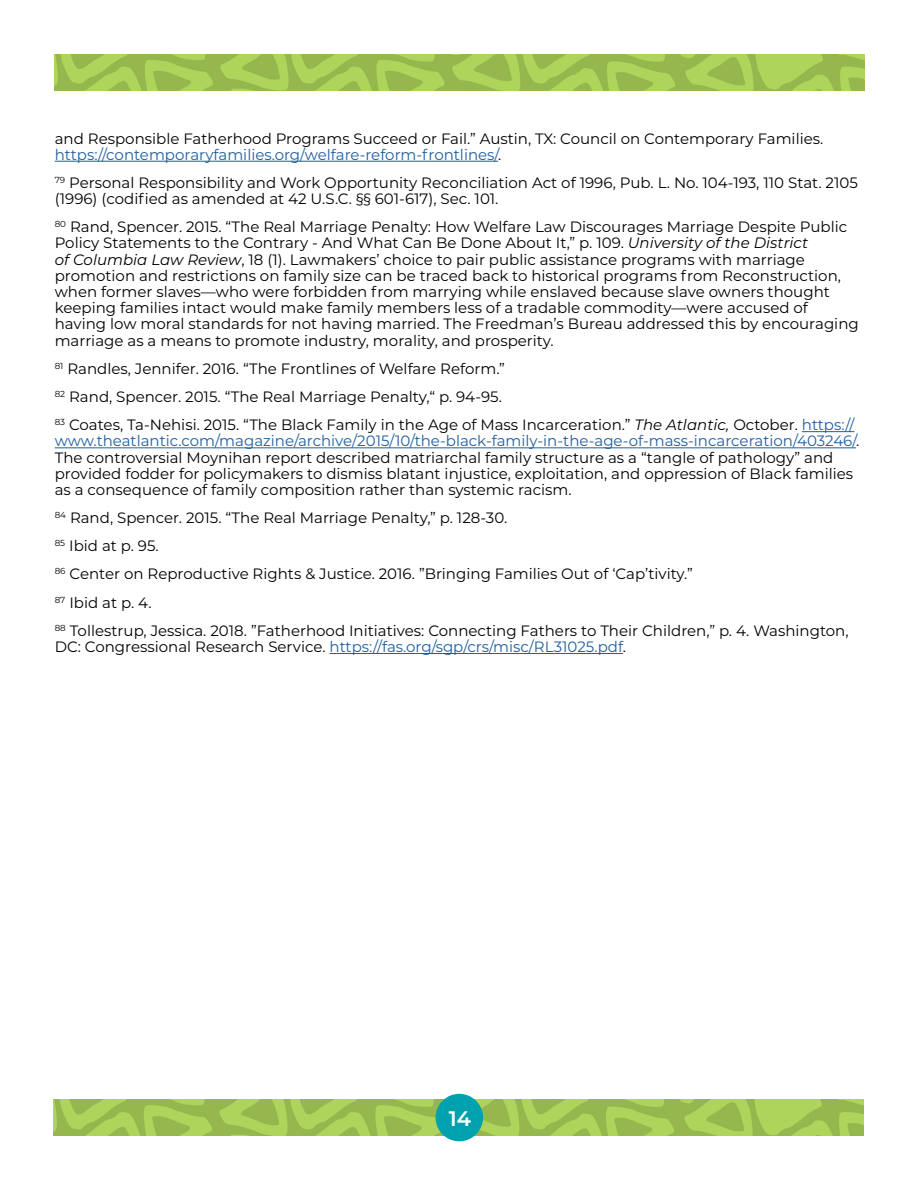
<style>
.page{position:relative;width:918px;height:1188px;background:#fff}
.page>*{position:absolute;margin:0;border:0;box-sizing:border-box;transform-origin:0 0}
.t1{font:600 21px "Montserrat";color:#fff}
.t2{font:15px/16.2px "Montserrat";color:#000}
.t3{font:15px "Montserrat";color:#215e9e}
.s1{color:#215e9e}
.s2{font-style:italic}
.s3{color:#000}
</style>
<div class="page">
<hr style="left:55px;top:161px;width:443px;height:1px;background:#215e9e">
<hr style="left:802px;top:431px;width:52px;height:1px;background:#215e9e">
<hr style="left:55px;top:447px;width:801px;height:1px;background:#215e9e">
<hr style="left:330px;top:653px;width:293px;height:1px;background:#215e9e">
<img style="left:54px;top:54px;width:810px;height:36px">
<img style="left:53px;top:1100px;width:810px;height:36px">
<div style="left:436px;top:1095px;width:46px;height:46px;background:#00a1af;border-radius:50%"></div>
<div style="left:436px;top:1094px;width:47px;height:47px;border:2px solid #00a1af;border-radius:50%"></div>
<p class="t2" style="left:55px;top:130px;width:770px">and Responsible Fatherhood Programs Succeed or Fail.” Austin, TX: Council on Contemporary Families. <span class="s1">https://contemporaryfamilies.org/welfare-reform-frontlines/</span>.</p>
<p class="t2" style="left:55px;top:174px;width:805px"><sup>79</sup> Personal Responsibility and Work Opportunity Reconciliation Act of 1996, Pub. L. No. 104-193, 110 Stat. 2105 (1996) (codified as amended at 42 U.S.C. §§ 601-617), Sec. 101.</p>
<p class="t2" style="left:55px;top:218px;width:806px"><sup>80</sup> Rand, Spencer. 2015. “The Real Marriage Penalty: How Welfare Law Discourages Marriage Despite Public Policy Statements to the Contrary - And What Can Be Done About It,” p. 109. <span class="s2">University of the District<br>of Columbia Law Review</span>, 18 (1). Lawmakers’ choice to pair public assistance programs with marriage promotion and restrictions on family size can be traced back to historical programs from Reconstruction, when former slaves—who were forbidden from marrying while enslaved because slave owners thought keeping families intact would make family members less of a tradable commodity—were accused of having low moral standards for not having married. The Freedman’s Bureau addressed this by encouraging marriage as a means to promote industry, morality, and prosperity.</p>
<p class="t2" style="left:55px;top:354px;width:801px;line-height:28.2px"><sup>81</sup> Randles, Jennifer. 2016. “The Frontlines of Welfare Reform.”<br><sup>82</sup> Rand, Spencer. 2015. “The Real Marriage Penalty,“ p. 94-95.<br><sup>83</sup> Coates, Ta-Nehisi. 2015. “The Black Family in the Age of Mass Incarceration.” <span class="s2">The Atlantic,</span> October. <span class="s1">https://</span></p>
<p class="t2" style="left:55px;top:432px;width:806px"><span class="s1">www.theatlantic.com/magazine/archive/2015/10/the-black-family-in-the-age-of-mass-incarceration/403246/</span>.<br>The controversial Moynihan report described matriarchal family structure as a “tangle of pathology” and provided fodder for policymakers to dismiss blatant injustice, exploitation, and oppression of Black families as a consequence of family composition rather than systemic racism.</p>
<p class="t2" style="left:55px;top:503px;width:795px;line-height:28.2px"><sup>84</sup> Rand, Spencer. 2015. “The Real Marriage Penalty,” p. 128-30.<br><sup>85</sup> Ibid at p. 95.<br><sup>86</sup> Center on Reproductive Rights &amp; Justice. 2016. ”Bringing Families Out of ‘Cap’tivity.”<br><sup>87</sup> Ibid at p. 4.<br><sup>88</sup> Tollestrup, Jessica. 2018. ”Fatherhood Initiatives: Connecting Fathers to Their Children,” p. 4. Washington,</p>
<p class="t3" style="left:55px;top:636px;width:573px"><span class="s3">DC: Congressional Research Service.</span> https://fas.org/sgp/crs/misc/RL31025.pdf<span class="s3">.</span></p>
<h1 class="t1" style="left:449px;top:1104px;width:24px">14</h1>
</div>
